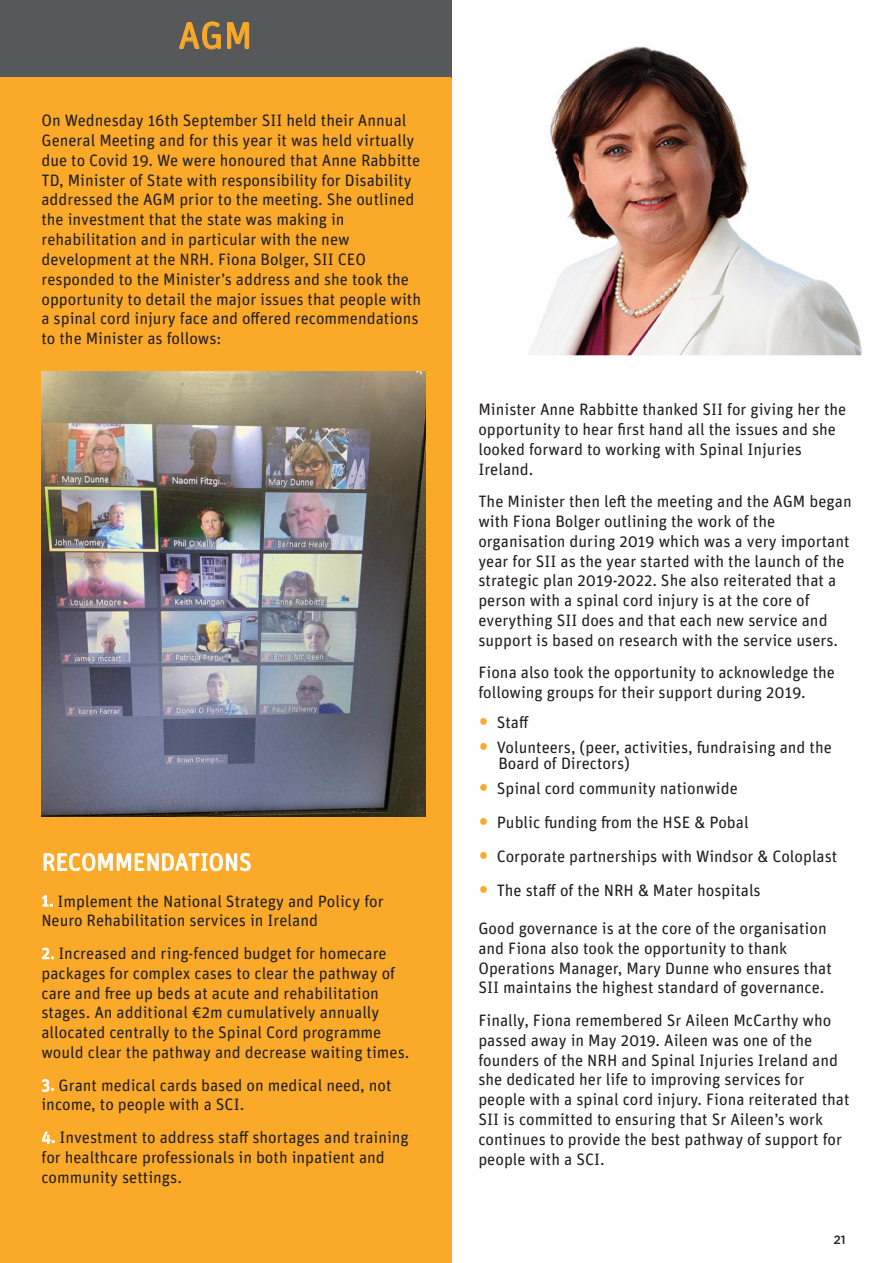
<style>
.page{position:relative;width:893px;height:1263px;background:#fff}
.page>*{position:absolute;margin:0;border:0;box-sizing:border-box;transform-origin:0 0}
.t1{font:37.5px "Unit Rounded Pro";color:#faa928}
.t2{font:24px "Unit Rounded Pro";color:#fff}
.t3{font:16.5px/19.8px "Unit Rounded Pro";color:#231f20}
.t4{font:500 12px "Gotham";color:#231f20}
.s1{color:#fff}
.s2{font-size:28.5px;color:#faa928}
</style>
<div class="page">
<div style="left:0;top:0;width:452px;height:77px;background:#57585a"></div>
<svg style="left:179px;top:21px;width:71px;height:29px"></svg>
<div style="left:0;top:77px;width:452px;height:1185px;background:#faa928"></div>
<svg style="left:43px;top:853px;width:208px;height:19px"></svg>
<svg style="left:42px;top:895px;width:11px;height:11px"></svg>
<svg style="left:42px;top:947px;width:12px;height:12px"></svg>
<svg style="left:42px;top:1079px;width:12px;height:12px"></svg>
<svg style="left:42px;top:1131px;width:13px;height:12px"></svg>
<img style="left:528px;top:46px;width:334px;height:309px">
<img style="left:41px;top:371px;width:384px;height:445px">
<h1 class="t1" style="left:178px;top:23px;width:75px">AGm</h1>
<p class="t3" style="left:41px;top:112px;width:381px">on Wednesday 16th September SII held their Annual General meeting and for this year it was held virtually due to Covid 19. We were honoured that Anne Rabbitte TD, minister of State with responsibility for Disability addressed the AGm prior to the meeting. She outlined the investment that the state was making in rehabilitation and in particular with the new development at the NRH. Fiona Bolger, SII CEo responded to the minister’s address and she took the opportunity to detail the major issues that people with a spinal cord injury face and offered recommendations to the minister as follows:</p>
<h2 class="t2" style="left:42px;top:853px;width:211px">RECommENDATIoNS</h2>
<p class="t3" style="left:41px;top:892px;width:343px"><span class="s1">1.</span> Implement the National Strategy and Policy for<br>Neuro Rehabilitation services in Ireland</p>
<p class="t3" style="left:41px;top:944px;width:369px"><span class="s1">2.</span> Increased and ring-fenced budget for homecare packages for complex cases to clear the pathway of care and free up beds at acute and rehabilitation stages. An additional €2m cumulatively annually allocated centrally to the Spinal Cord programme would clear the pathway and decrease waiting times.</p>
<p class="t3" style="left:41px;top:1076px;width:351px"><span class="s1">3.</span> Grant medical cards based on medical need, not income, to people with a SCI.</p>
<p class="t3" style="left:41px;top:1128px;width:369px"><span class="s1">4.</span> Investment to address staff shortages and training for healthcare professionals in both inpatient and community settings.</p>
<p class="t3" style="left:478px;top:401px;width:369px">minister Anne Rabbitte thanked SII for giving her the opportunity to hear first hand all the issues and she looked forward to working with Spinal Injuries Ireland.</p>
<p class="t3" style="left:478px;top:493px;width:375px">The minister then left the meeting and the AGm began with Fiona Bolger outlining the work of the organisation during 2019 which was a very important year for SII as the year started with the launch of the strategic plan 2019-2022. She also reiterated that a person with a spinal cord injury is at the core of everything SII does and that each new service and support is based on research with the service users.</p>
<p class="t3" style="left:478px;top:664px;width:358px">Fiona also took the opportunity to acknowledge the following groups for their support during 2019.</p>
<p class="t3" style="left:478px;top:713px;width:52px"><span class="s2">•</span> Staff</p>
<p class="t3" style="left:498px;top:741px;width:335px;line-height:16.2px;text-indent:-20px"><span class="s2">•</span> Volunteers, (peer, activities, fundraising and the<br>Board of Directors)</p>
<p class="t3" style="left:478px;top:779px;width:261px"><span class="s2">•</span> Spinal cord community nationwide</p>
<p class="t3" style="left:478px;top:814px;width:272px"><span class="s2">•</span> Public funding from the HSE &amp; Pobal</p>
<p class="t3" style="left:478px;top:848px;width:360px"><span class="s2">•</span> Corporate partnerships with Windsor &amp; Coloplast</p>
<p class="t3" style="left:478px;top:882px;width:284px"><span class="s2">•</span> The staff of the NRH &amp; mater hospitals</p>
<p class="t3" style="left:478px;top:919px;width:355px">Good governance is at the core of the organisation and Fiona also took the opportunity to thank operations manager, mary Dunne who ensures that SII maintains the highest standard of governance.</p>
<p class="t3" style="left:478px;top:1011px;width:372px">Finally, Fiona remembered Sr Aileen mcCarthy who passed away in may 2019. Aileen was one of the founders of the NRH and Spinal Injuries Ireland and she dedicated her life to improving services for people with a spinal cord injury. Fiona reiterated that SII is committed to ensuring that Sr Aileen’s work continues to provide the best pathway of support for people with a SCI.</p>
<p class="t4" style="left:833px;top:1235px;width:14px">21</p>
</div>
